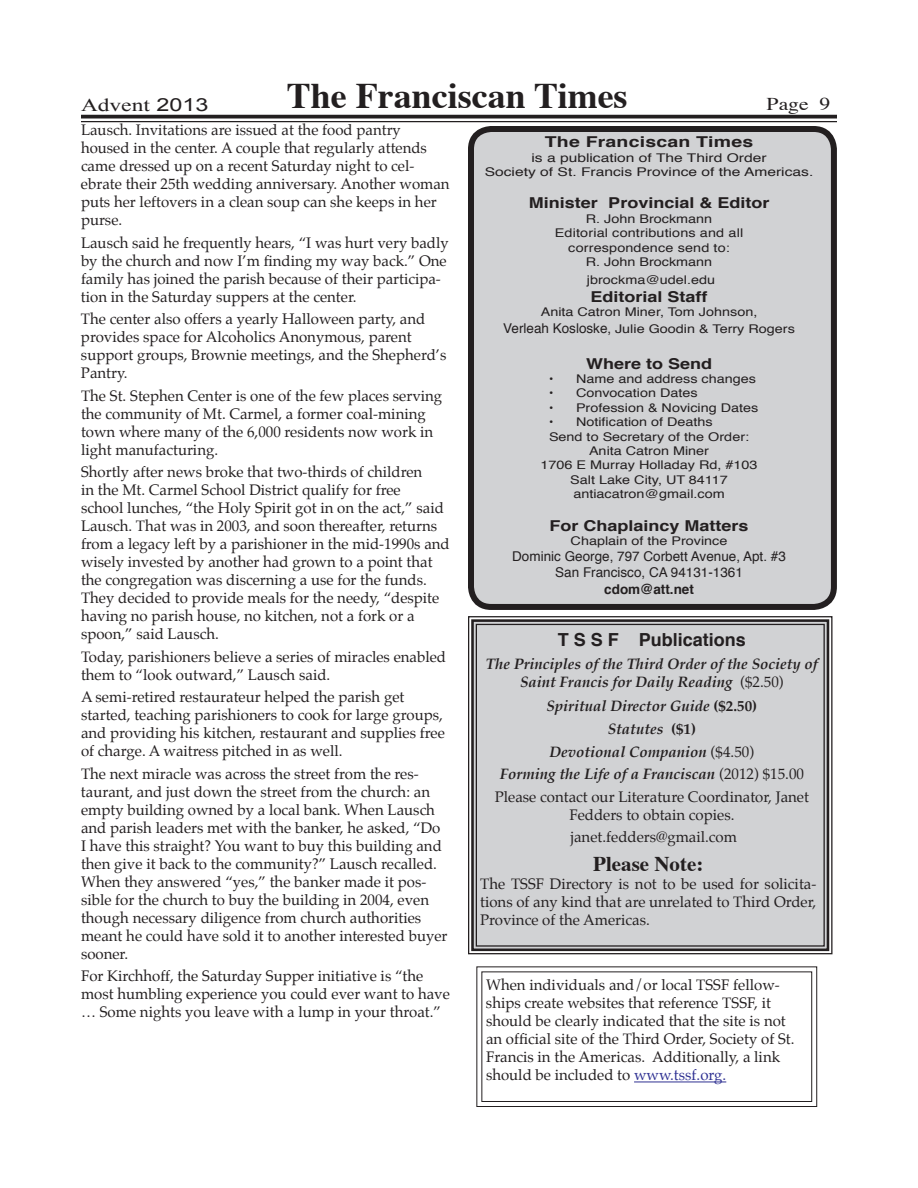
<style>
.page{position:relative;width:918px;height:1188px;background:#fff}
.page>*{position:absolute;margin:0;border:0;box-sizing:border-box;transform-origin:0 0}
.t1{font:700 36px "Times";color:#231f20}
.t2{font:700 21px "Times";color:#231f20}
.t3{font:700 18px "Helvetica";color:#231f20}
.t4{font:18px "Times New Roman";color:#231f20;scale:1.3 1}
.t5{font:18px "Times";color:#231f20;scale:1.2 1}
.t6{font:15px/18px "Palatino";color:#231f20}
.t7{font:italic 700 15px/22.6px "Palatino";color:#231f20;text-align:center}
.t8{font:700 15px "Helvetica";color:#231f20;scale:1.2 1}
.t9{font:700 15px "Helvetica";color:#231f20;scale:1.3 1}
.t10{font:13.5px/16.2px "Helvetica";color:#231f20;text-align:center}
.t11{font:700 13.5px "Helvetica";color:#231f20}
.t12{font:12px/14.4px "Helvetica";color:#231f20;text-align:center;scale:1.2 1}
.t13{font:12px/14.4px "Helvetica";color:#231f20;text-align:center;scale:1.3 1}
.t14{font:12px/14.4px "Helvetica";color:#231f20;text-align:justify}
.s1{font-family:"Arial"}
.s2{font-size:13.5px}
.s3{font-weight:400;font-style:normal}
.s4{font-style:normal}
.s5{color:#2e3092}
</style>
<div class="page">
<hr style="left:81px;top:115px;width:756px;height:3px;background:#231f20">
<hr style="left:81px;top:121px;width:756px;height:1px;background:#231f20">
<div style="left:468px;top:126px;width:369px;height:481px;background:#d1d2d4"></div>
<div style="left:468px;top:616px;width:365px;height:339px;background:#d1d2d4"></div>
<div style="left:471px;top:619px;width:358px;height:332px;border:3px solid #231f20"></div>
<div style="left:476px;top:624px;width:349px;height:323px;border:1px solid #231f20"></div>
<svg style="left:476px;top:966px;width:342px;height:141px"></svg>
<div style="left:481px;top:971px;width:331px;height:131px;border:1px solid #231f20"></div>
<hr style="left:634px;top:1082px;width:92px;height:1px;background:#2e3092">
<h1 class="t1" style="left:287px;top:61px;width:342px">The Franciscan Times</h1>
<p class="t4" style="left:81px;top:92px;width:100px">Advent <span class="s1">2013</span></p>
<p class="t6" style="left:81px;top:121px;width:370px">Lausch. Invitations are issued at the food pantry housed in the center. A couple that regularly attends came dressed up on a recent Saturday night to cel&shy;ebrate their 25th wedding anniversary. Another woman puts her leftovers in a clean soup can she keeps in her purse.</p>
<p class="t6" style="left:81px;top:234px;width:369px">Lausch said he frequently hears, “I was hurt very badly by the church and now I’m finding my way back.” One family has joined the parish because of their participa&shy;tion in the Saturday suppers at the center.</p>
<p class="t6" style="left:81px;top:310px;width:367px">The center also offers a yearly Halloween party, and provides space for Alcoholics Anonymous, parent support groups, Brownie meetings, and the Shepherd’s Pantry.</p>
<p class="t6" style="left:81px;top:387px;width:363px">The St. Stephen Center is one of the few places serving the community of Mt. Carmel, a former coal-mining town where many of the 6,000 residents now work in light manufacturing.</p>
<p class="t6" style="left:81px;top:463px;width:370px">Shortly after news broke that two-thirds of children<br>in the Mt. Carmel School District qualify for free<br>school lunches, “the Holy Spirit got in on the act,” said Lausch. That was in 2003, and soon thereafter, returns from a legacy left by a parishioner in the mid-1990s and wisely invested by another had grown to a point that the congregation was discerning a use for the funds.<br>They decided to provide meals for the needy, “despite having no parish house, no kitchen, not a fork or a spoon,” said Lausch.</p>
<p class="t6" style="left:81px;top:648px;width:367px">Today, parishioners believe a series of miracles enabled them to “look outward,” Lausch said.</p>
<p class="t6" style="left:81px;top:688px;width:365px">A semi-retired restaurateur helped the parish get started, teaching parishioners to cook for large groups, and providing his kitchen, restaurant and supplies free of charge. A waitress pitched in as well.</p>
<p class="t6" style="left:81px;top:765px;width:368px">The next miracle was across the street from the res&shy;taurant, and just down the street from the church: an empty building owned by a local bank. When Lausch and parish leaders met with the banker, he asked, “Do I have this straight? You want to buy this building and then give it back to the community?” Lausch recalled.<br>When they answered “yes,” the banker made it pos&shy;sible for the church to buy the building in 2004, even though necessary diligence from church authorities meant he could have sold it to another interested buyer sooner.</p>
<p class="t6" style="left:81px;top:967px;width:370px">For Kirchhoff, the Saturday Supper initiative is “the most humbling experience you could ever want to have … Some nights you leave with a lump in your throat.”</p>
<p class="t5" style="left:767px;top:87px;width:54px">Page 9</p>
<p class="t9" style="left:545px;top:130px;width:162px">The Franciscan Times</p>
<p class="t13" style="left:485px;top:151px;width:254px">is a publication of The Third Order<br>Society of St. Francis Province of the Americas.</p>
<p class="t8" style="left:529px;top:191px;width:202px">Minister Provincial &amp; Editor</p>
<p class="t12" style="left:555px;top:212px;width:158px">R. John Brockmann<br>Editorial contributions and all correspondence send to:<br>R. John Brockmann</p>
<p class="t12" style="left:587px;top:273px;width:108px">jbrockma@udel.edu</p>
<p class="t8" style="left:591px;top:285px;width:99px">Editorial Staff</p>
<p class="t12" style="left:503px;top:305px;width:245px;line-height:16.2px">Anita Catron Miner, Tom Johnson,<br><span class="s2">Verleah Kosloske,</span> Julie Goodin &amp; Terry Rogers</p>
<p class="t8" style="left:586px;top:351px;width:107px">Where to Send</p>
<p class="t12" style="left:576px;top:372px;width:152px">Name and address changes</p>
<p class="t12" style="left:576px;top:386px;width:103px">Convocation Dates</p>
<p class="t12" style="left:576px;top:401px;width:154px">Profession &amp; Novicing Dates</p>
<p class="t12" style="left:576px;top:415px;width:116px">Notification of Deaths</p>
<p class="t12" style="left:549px;top:430px;width:168px">Send to Secretary of the Order:</p>
<p class="t12" style="left:589px;top:444px;width:102px">Anita Catron Miner</p>
<p class="t12" style="left:541px;top:458px;width:182px">1706 E Murray Holladay Rd, #103</p>
<p class="t12" style="left:570px;top:473px;width:133px">Salt Lake City, UT 84117</p>
<p class="t12" style="left:573px;top:487px;width:128px">antiacatron@gmail.com</p>
<p class="t8" style="left:550px;top:513px;width:167px">For Chaplaincy Matters</p>
<p class="t12" style="left:571px;top:534px;width:132px">Chaplain of the Province</p>
<p class="t10" style="left:512px;top:549px;width:275px">Dominic George, 797 Corbett Avenue, Apt. #3<br>San Francisco, CA 94131-1361</p>
<p class="t11" style="left:604px;top:578px;width:91px">cdom@att.net</p>
<p class="t14" style="left:549px;top:372px;width:6px">• • • •</p>
<p class="t3" style="left:558px;top:626px;width:190px">T S S F Publications</p>
<p class="t7" style="left:486px;top:655px;width:334px;line-height:18px">The Principles of the Third Order of the Society of<br>Saint Francis for Daily Reading <span class="s3">($2.50)</span></p>
<p class="t7" style="left:495px;top:695px;width:316px">Spiritual Director Guide <span class="s4">($2.50)<br></span>Statutes <span class="s4">($1)<br></span>Devotional Companion <span class="s3">($4.50)<br></span>Forming the Life of a Franciscan <span class="s3">(2012) $15.00<br>Please contact our Literature Coordinator, Janet</span></p>
<p class="t6" style="left:569px;top:803px;width:169px;line-height:22.5px">Fedders to obtain copies. janet.fedders@gmail.com</p>
<h2 class="t2" style="left:593px;top:844px;width:112px">Please Note:</h2>
<p class="t6" style="left:480px;top:875px;width:338px;text-align:justify">The TSSF Directory is not to be used for solicita&shy;tions of any kind that are unrelated to Third Order, Province of the Americas.</p>
<p class="t6" style="left:486px;top:976px;width:310px">When individuals and/or local TSSF fellow&shy;ships create websites that reference TSSF, it should be clearly indicated that the site is not an official site of the Third Order, Society of St.<br>Francis in the Americas. Additionally, a link should be included to <span class="s5">www.tssf.org.</span></p>
</div>
